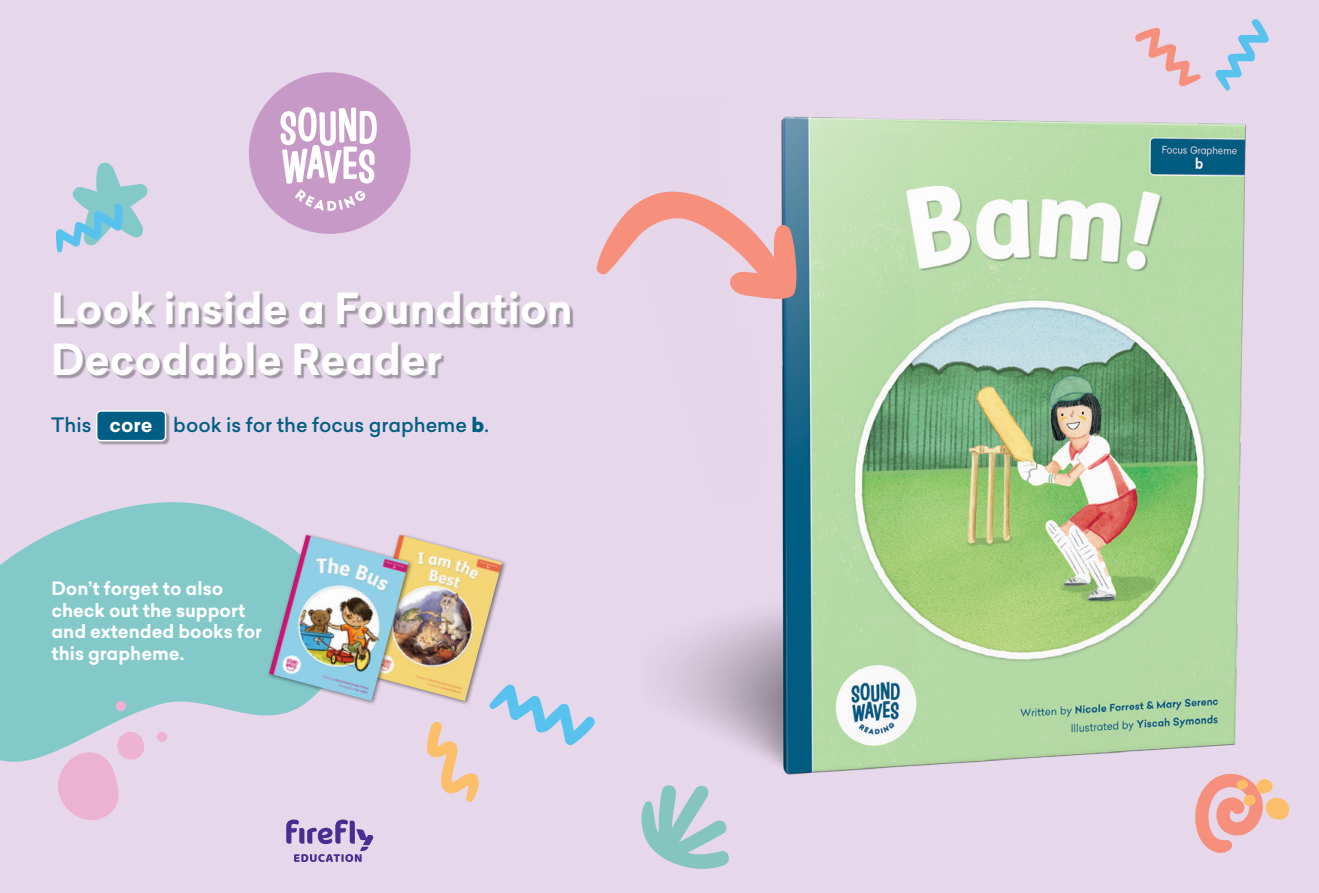
<style>
.page{position:relative;width:1319px;height:893px;background:#fff}
.page>*{position:absolute;margin:0;border:0;box-sizing:border-box;transform-origin:0 0}
.t1{font:700 42px/50.4px "Celias";color:#fff}
.t2{font:500 19.5px "Celias";color:#005e85}
.t3{font:700 19.5px "Celias";color:#fff}
.t4{font:700 18px/21.6px "Celias";color:#fff}
.s1{font-weight:900}
</style>
<div class="page">
<div style="left:0;top:0;width:1318px;height:893px;background:#e6d7ea"></div>
<div style="left:249px;top:72px;width:161px;height:162px;background:#c799c7;border-radius:50%"></div>
<svg style="left:280px;top:107px;width:97px;height:104px"></svg>
<svg style="left:286px;top:836px;width:87px;height:26px"></svg>
<svg style="left:0;top:502px;width:373px;height:334px;fill:#83c9c9"></svg>
<img style="left:666px;top:116px;width:581px;height:659px">
<div style="left:56px;top:293px;width:517px;height:86px;background:#000;opacity:.3"></div>
<svg style="left:427px;top:721px;width:52px;height:81px"></svg>
<svg style="left:641px;top:785px;width:88px;height:84px"></svg>
<svg style="left:489px;top:684px;width:106px;height:62px"></svg>
<svg style="left:56px;top:162px;width:92px;height:91px"></svg>
<svg style="left:1135px;top:27px;width:66px;height:60px"></svg>
<svg style="left:1215px;top:19px;width:54px;height:72px"></svg>
<svg style="left:596px;top:190px;width:204px;height:112px"></svg>
<svg style="left:1193px;top:773px;width:96px;height:80px"></svg>
<div style="left:98px;top:412px;width:72px;height:33px;background:#000;opacity:.3"></div>
<div style="left:97px;top:411px;width:68px;height:30px;background:#005e85;border-radius:4px"></div>
<div style="left:96px;top:410px;width:70px;height:31px;border:2px solid #fff;border-radius:4px"></div>
<div style="left:360px;top:532px;width:147px;height:174px;background:#000;opacity:.5"></div>
<img style="left:413px;top:535px;width:89px;height:166px">
<div style="left:266px;top:532px;width:147px;height:174px;background:#000;opacity:.5"></div>
<img style="left:269px;top:535px;width:139px;height:166px">
<svg style="left:115px;top:701px;width:11px;height:10px"></svg>
<svg style="left:157px;top:732px;width:11px;height:10px"></svg>
<svg style="left:56px;top:730px;width:89px;height:102px"></svg>
<h1 class="t1" style="left:51px;top:284px;width:523px">Look inside a Foundation<br>Decodable Reader</h1>
<p class="t2" style="left:51px;top:411px;width:42px">This</p>
<p class="t2" style="left:173px;top:411px;width:317px">book is for the focus grapheme <span class="s1">b</span>.</p>
<p class="t3" style="left:110px;top:411px;width:44px">core</p>
<p class="t4" style="left:51px;top:578px;width:212px">Don’t forget to also check out the support and extended books for this grapheme.</p>
</div>
